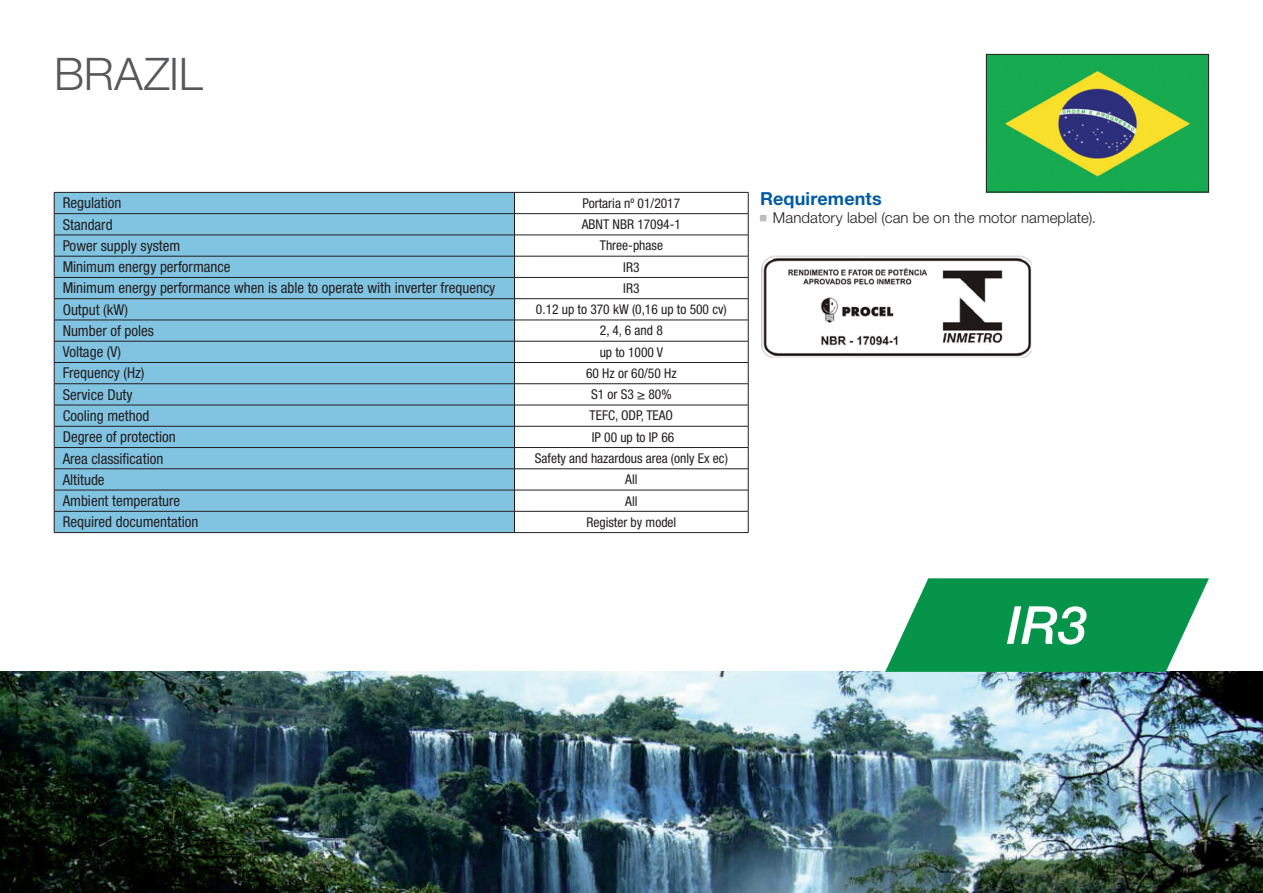
<style>
.page{position:relative;width:1263px;height:893px;background:#fff}
.page>*{position:absolute;margin:0;border:0;box-sizing:border-box;transform-origin:0 0}
.t1{font:italic 500 52.5px "Helvetica Neue LT Pro";color:#fff}
._05___Headline_HN45{font:300 45px "Helvetica Neue LT Pro";letter-spacing:-.005em;color:#57585a}
.t2{font:700 18px "Helvetica Neue LT Pro";letter-spacing:.01em;color:#015ca3}
.t3{font:condensed 15px "Helvetica Neue LT Pro";color:#231f20}
._09___Copy_BLACK_HN4{font:300 15px "Helvetica Neue LT Pro";letter-spacing:.005em;color:#231f20}
.t4{font:condensed 13.5px "Helvetica Neue LT Pro";color:#231f20}
</style>
<div class="page">
<img style="left:988px;top:56px;width:219px;height:134px">
<div style="left:986px;top:54px;width:223px;height:138px;border:1px solid #231f20"></div>
<img style="left:0;top:672px;width:1263px;height:221px">
<svg style="left:885px;top:578px;width:324px;height:94px;background:#27a162"></svg>
<img style="left:761px;top:255px;width:270px;height:102px">
<hr style="left:514px;top:192px;width:234px;height:1px;background:#231f20">
<hr style="left:514px;top:213px;width:234px;height:1px;background:#231f20">
<hr style="left:514px;top:235px;width:234px;height:1px;background:#231f20">
<hr style="left:514px;top:256px;width:234px;height:1px;background:#231f20">
<hr style="left:514px;top:277px;width:234px;height:1px;background:#231f20">
<hr style="left:514px;top:298px;width:234px;height:1px;background:#231f20">
<hr style="left:514px;top:320px;width:234px;height:1px;background:#231f20">
<hr style="left:514px;top:341px;width:234px;height:1px;background:#231f20">
<hr style="left:514px;top:362px;width:234px;height:1px;background:#231f20">
<hr style="left:514px;top:383px;width:234px;height:1px;background:#231f20">
<hr style="left:514px;top:405px;width:234px;height:1px;background:#231f20">
<hr style="left:514px;top:426px;width:234px;height:1px;background:#231f20">
<hr style="left:514px;top:447px;width:234px;height:1px;background:#231f20">
<hr style="left:514px;top:469px;width:234px;height:1px;background:#231f20">
<hr style="left:514px;top:490px;width:234px;height:1px;background:#231f20">
<hr style="left:514px;top:511px;width:234px;height:1px;background:#231f20">
<svg style="left:748px;top:193px;width:1px;height:339px"></svg>
<hr style="left:514px;top:532px;width:234px;height:1px;background:#231f20">
<div style="left:55px;top:193px;width:459px;height:339px;background:#81c4e2"></div>
<hr style="left:54px;top:192px;width:461px;height:1px;background:#231f20">
<hr style="left:54px;top:213px;width:461px;height:1px;background:#231f20">
<hr style="left:54px;top:235px;width:461px;height:1px;background:#231f20">
<hr style="left:54px;top:256px;width:461px;height:1px;background:#231f20">
<hr style="left:54px;top:277px;width:461px;height:1px;background:#231f20">
<hr style="left:54px;top:298px;width:461px;height:1px;background:#231f20">
<hr style="left:54px;top:320px;width:461px;height:1px;background:#231f20">
<hr style="left:54px;top:341px;width:461px;height:1px;background:#231f20">
<hr style="left:54px;top:362px;width:461px;height:1px;background:#231f20">
<hr style="left:54px;top:383px;width:461px;height:1px;background:#231f20">
<hr style="left:54px;top:405px;width:461px;height:1px;background:#231f20">
<hr style="left:54px;top:426px;width:461px;height:1px;background:#231f20">
<hr style="left:54px;top:447px;width:461px;height:1px;background:#231f20">
<hr style="left:54px;top:469px;width:461px;height:1px;background:#231f20">
<hr style="left:54px;top:490px;width:461px;height:1px;background:#231f20">
<hr style="left:54px;top:511px;width:461px;height:1px;background:#231f20">
<svg style="left:54px;top:193px;width:1px;height:339px"></svg>
<svg style="left:514px;top:193px;width:1px;height:339px"></svg>
<hr style="left:54px;top:532px;width:461px;height:1px;background:#231f20">
<p class="_05___Headline_HN45" style="left:54px;top:46px;width:150px">BRAZIL</p>
<p class="t3" style="left:63px;top:194px;width:60px">Regulation</p>
<p class="t3" style="left:63px;top:215px;width:51px">Standard</p>
<p class="t3" style="left:63px;top:237px;width:119px">Power supply system</p>
<p class="t3" style="left:63px;top:258px;width:169px">Minimum energy performance</p>
<p class="t3" style="left:63px;top:279px;width:434px">Minimum energy performance when is able to operate with inverter frequency</p>
<p class="t3" style="left:63px;top:301px;width:67px">Output (kW)</p>
<p class="t3" style="left:63px;top:322px;width:93px">Number of poles</p>
<p class="t3" style="left:63px;top:343px;width:60px">Voltage (V)</p>
<p class="t3" style="left:63px;top:364px;width:83px">Frequency (Hz)</p>
<p class="t3" style="left:63px;top:386px;width:71px">Service Duty</p>
<p class="t3" style="left:63px;top:407px;width:88px">Cooling method</p>
<p class="t3" style="left:63px;top:428px;width:114px">Degree of protection</p>
<p class="t3" style="left:63px;top:449px;width:102px">Area classification</p>
<p class="t3" style="left:63px;top:471px;width:43px">Altitude</p>
<p class="t3" style="left:63px;top:492px;width:119px">Ambient temperature</p>
<p class="t3" style="left:63px;top:513px;width:137px">Required documentation</p>
<p class="t4" style="left:582px;top:195px;width:99px">Portaria nº 01/2017</p>
<p class="t4" style="left:582px;top:216px;width:101px">ABNT NBR 17094-1</p>
<p class="t4" style="left:600px;top:238px;width:65px">Three-phase</p>
<p class="t4" style="left:623px;top:259px;width:18px">IR3</p>
<p class="t4" style="left:623px;top:280px;width:18px">IR3</p>
<p class="t4" style="left:536px;top:301px;width:192px">0.12 up to 370 kW (0,16 up to 500 cv)</p>
<p class="t4" style="left:600px;top:323px;width:64px">2, 4, 6 and 8</p>
<p class="t4" style="left:600px;top:344px;width:65px">up to 1000 V</p>
<p class="t4" style="left:586px;top:365px;width:92px">60 Hz or 60/50 Hz</p>
<p class="t4" style="left:591px;top:386px;width:82px">S1 or S3 ≥ 80%</p>
<p class="t4" style="left:590px;top:408px;width:85px">TEFC, ODP, TEAO</p>
<p class="t4" style="left:592px;top:429px;width:84px">IP 00 up to IP 66</p>
<p class="t4" style="left:535px;top:450px;width:195px">Safety and hazardous area (only Ex ec)</p>
<p class="t4" style="left:625px;top:471px;width:14px">All</p>
<p class="t4" style="left:625px;top:493px;width:14px">All</p>
<p class="t4" style="left:586px;top:514px;width:91px">Register by model</p>
<p class="t2" style="left:760px;top:187px;width:123px">Requirements</p>
<p class="_09___Copy_BLACK_HN4" style="left:773px;top:209px;width:325px">Mandatory label (can be on the motor nameplate).</p>
<p class="t1" style="left:1007px;top:594px;width:82px">IR3</p>
</div>
